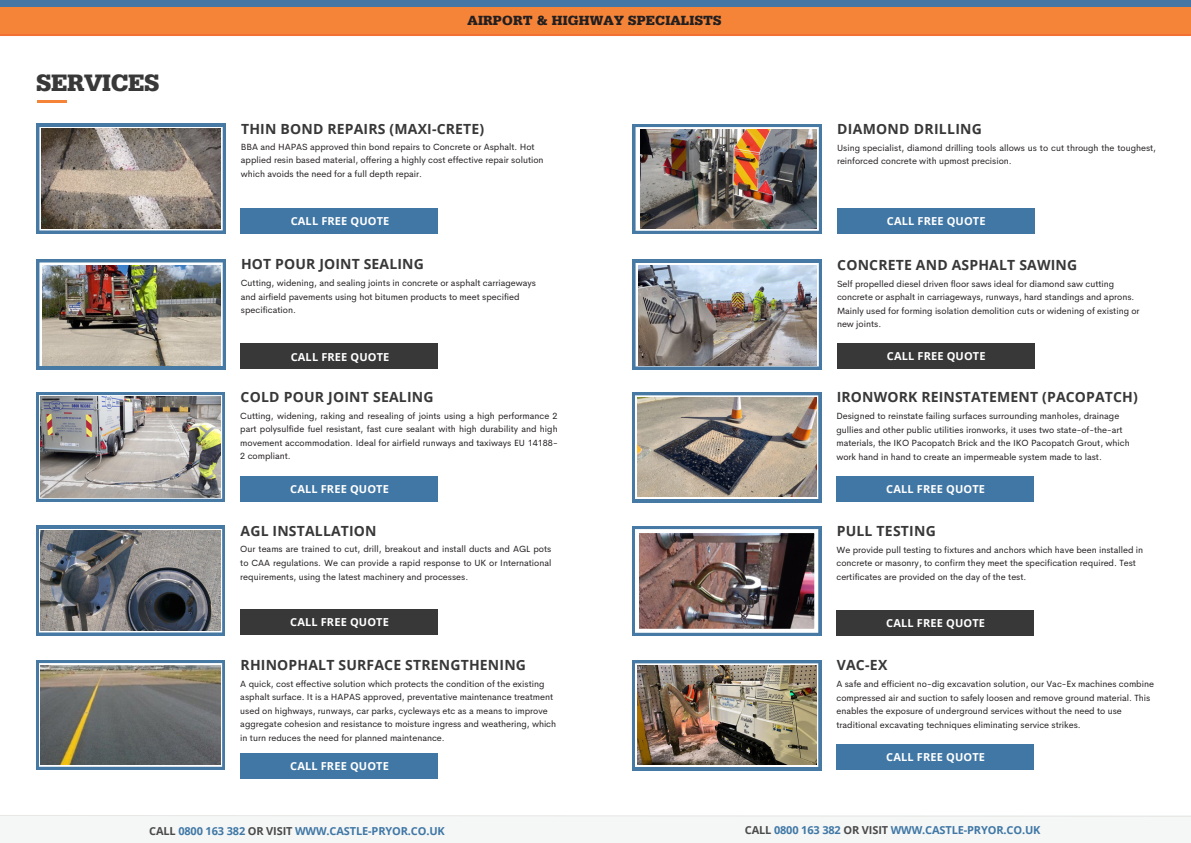
<style>
.page{position:relative;width:1191px;height:843px;background:#fff}
.page>*{position:absolute;margin:0;border:0;box-sizing:border-box;transform-origin:0 0}
.t1{font:900 25px "Serifa BT";letter-spacing:-.015em;color:#373837}
.t2{font:700 14px "Open Sans";letter-spacing:.015em;color:#373837}
.t3{font:900 14px "Serifa BT";letter-spacing:.01em;color:#231f20}
.t4{font:700 11px "Open Sans";letter-spacing:.015em;color:#fff}
.t5{font:700 11px "Open Sans";letter-spacing:-.01em;color:#4078a6}
.t6{font:9px/13.5px "Cerebri Sans";color:#231f20}
.s1{color:#4a4b4a}
</style>
<div class="page">
<div style="left:0;top:7px;width:1190px;height:27px;background:#f68438"></div>
<hr style="left:0;top:34px;width:1190px;height:2px;background:#f37035">
<div style="left:0;top:0;width:1190px;height:6px;background:#4477a5"></div>
<svg style="left:0;top:6px;width:1190px;height:1px"></svg>
<div style="left:0;top:815px;width:1190px;height:27px;background:#f5f6f6"></div>
<svg style="left:0;top:815px;width:482px;height:1px"></svg>
<hr style="left:37px;top:100px;width:29px;height:2px;background:#f68438">
<svg style="left:37px;top:124px;width:188px;height:109px;background:#5080a8"></svg>
<svg style="left:39px;top:127px;width:184px;height:103px"></svg>
<div style="left:37px;top:259px;width:188px;height:110px;background:#4679a3"></div>
<div style="left:241px;top:207px;width:197px;height:26px;background:#4177a5"></div>
<svg style="left:39px;top:262px;width:184px;height:104px"></svg>
<svg style="left:36px;top:392px;width:189px;height:110px;background:#5483aa"></svg>
<div style="left:241px;top:343px;width:197px;height:26px;background:#373837"></div>
<svg style="left:39px;top:395px;width:183px;height:103px"></svg>
<svg style="left:36px;top:525px;width:189px;height:110px;background:#5080a8"></svg>
<div style="left:240px;top:475px;width:197px;height:26px;background:#4177a5"></div>
<svg style="left:39px;top:528px;width:183px;height:104px"></svg>
<svg style="left:36px;top:660px;width:189px;height:109px;background:#5886ac"></svg>
<div style="left:240px;top:608px;width:197px;height:26px;background:#373837"></div>
<svg style="left:39px;top:662px;width:183px;height:104px"></svg>
<div style="left:240px;top:752px;width:197px;height:26px;background:#4177a5"></div>
<div style="left:632px;top:124px;width:189px;height:110px;background:#4679a3"></div>
<svg style="left:635px;top:127px;width:183px;height:104px;background:#dadde0"></svg>
<svg style="left:632px;top:260px;width:189px;height:109px;background:#5986ac"></svg>
<div style="left:836px;top:208px;width:198px;height:25px;background:#4177a5"></div>
<svg style="left:635px;top:263px;width:183px;height:103px"></svg>
<div style="left:632px;top:392px;width:189px;height:110px;background:#4679a3"></div>
<div style="left:836px;top:343px;width:198px;height:25px;background:#373837"></div>
<svg style="left:635px;top:395px;width:183px;height:104px"></svg>
<svg style="left:632px;top:526px;width:189px;height:109px;background:#5886ac"></svg>
<div style="left:836px;top:476px;width:197px;height:26px;background:#4177a5"></div>
<img style="left:41px;top:129px;width:180px;height:99px">
<img style="left:41px;top:530px;width:179px;height:100px">
<img style="left:41px;top:664px;width:179px;height:100px">
<img style="left:635px;top:529px;width:183px;height:103px">
<svg style="left:632px;top:660px;width:189px;height:110px;background:#5a87ad"></svg>
<div style="left:836px;top:609px;width:197px;height:26px;background:#373837"></div>
<svg style="left:635px;top:663px;width:183px;height:103px"></svg>
<div style="left:836px;top:744px;width:197px;height:25px;background:#4177a5"></div>
<img style="left:639px;top:265px;width:177px;height:100px">
<img style="left:637px;top:397px;width:179px;height:99px">
<img style="left:640px;top:129px;width:176px;height:99px">
<img style="left:637px;top:665px;width:179px;height:99px">
<img style="left:715px;top:694px;width:26px;height:18px">
<img style="left:40px;top:396px;width:181px;height:101px">
<img style="left:42px;top:265px;width:178px;height:100px">
<h3 class="t3" style="left:467px;top:12px;width:255px">AIRPORT &amp; HIGHWAY SPECIALISTS</h3>
<h2 class="t1" style="left:36px;top:67px;width:124px">SERVICES</h2>
<h2 class="t2" style="left:241px;top:119px;width:245px">THIN BOND REPAIRS (MAXI-CRETE)</h2>
<p class="t2" style="left:837px;top:119px;width:146px">DIAMOND DRILLING</p>
<p class="t6" style="left:241px;top:140px;width:304px">BBA and HAPAS approved thin bond repairs to Concrete or Asphalt. Hot applied resin based material, offering a highly cost effective repair solution which avoids the need for a full depth repair.</p>
<h3 class="t6" style="left:836px;top:141px;width:320px">Using specialist, diamond drilling tools allows us to cut through the toughest, reinforced concrete with upmost precision.</h3>
<p class="t4" style="left:291px;top:213px;width:100px">CALL FREE QUOTE</p>
<p class="t4" style="left:886px;top:213px;width:100px">CALL FREE QUOTE</p>
<p class="t2" style="left:241px;top:254px;width:184px">HOT POUR JOINT SEALING</p>
<p class="t2" style="left:837px;top:255px;width:241px">CONCRETE AND ASPHALT SAWING</p>
<h2 class="t6" style="left:241px;top:276px;width:297px">Cutting, widening, and sealing joints in concrete or asphalt carriageways and airfield pavements using hot bitumen products to meet specified specification.</h2>
<h2 class="t6" style="left:836px;top:276px;width:304px">Self propelled diesel driven floor saws ideal for diamond saw cutting concrete or asphalt in carriageways, runways, hard standings and aprons.<br>Mainly used for forming isolation demolition cuts or widening of existing or new joints.</h2>
<h2 class="t4" style="left:291px;top:349px;width:100px">CALL FREE QUOTE</h2>
<h3 class="t4" style="left:886px;top:348px;width:100px">CALL FREE QUOTE</h3>
<h3 class="t2" style="left:240px;top:387px;width:195px">COLD POUR JOINT SEALING</h3>
<h2 class="t2" style="left:836px;top:387px;width:303px">IRONWORK REINSTATEMENT (PACOPATCH)</h2>
<p class="t6" style="left:240px;top:409px;width:319px;text-align:justify">Cutting, widening, raking and resealing of joints using a high performance 2 part polysulfide fuel resistant, fast cure sealant with high durability and high movement accommodation. Ideal for airfield runways and taxiways EU 14188- 2 compliant.</p>
<p class="t6" style="left:836px;top:409px;width:295px">Designed to reinstate failing surfaces surrounding manholes, drainage gullies and other public utilities ironworks, it uses two state-of-the-art materials, the IKO Pacopatch Brick and the IKO Pacopatch Grout, which work hand in hand to create an impermeable system made to last.</p>
<h2 class="t4" style="left:290px;top:481px;width:100px">CALL FREE QUOTE</h2>
<h3 class="t4" style="left:886px;top:481px;width:100px">CALL FREE QUOTE</h3>
<p class="t2" style="left:240px;top:520px;width:138px">AGL INSTALLATION</p>
<p class="t2" style="left:836px;top:521px;width:101px">PULL TESTING</p>
<h3 class="t6" style="left:240px;top:542px;width:312px;text-align:justify">Our teams are trained to cut, drill, breakout and install ducts and AGL pots to CAA regulations. We can provide a rapid response to UK or International requirements, using the latest machinery and processes.</h3>
<h3 class="t6" style="left:836px;top:542px;width:308px">We provide pull testing to fixtures and anchors which have been installed in concrete or masonry, to confirm they meet the specification required. Test certificates are provided on the day of the test.</h3>
<p class="t4" style="left:290px;top:614px;width:100px">CALL FREE QUOTE</p>
<p class="t4" style="left:886px;top:615px;width:100px">CALL FREE QUOTE</p>
<p class="t2" style="left:240px;top:654px;width:287px">RHINOPHALT SURFACE STRENGTHENING</p>
<h3 class="t2" style="left:836px;top:655px;width:52px">VAC-EX</h3>
<p class="t6" style="left:240px;top:676px;width:317px">A quick, cost effective solution which protects the condition of the existing asphalt surface. It is a HAPAS approved, preventative maintenance treatment used on highways, runways, car parks, cycleways etc as a means to improve aggregate cohesion and resistance to moisture ingress and weathering, which in turn reduces the need for planned maintenance.</p>
<h3 class="t6" style="left:836px;top:677px;width:319px">A safe and efficient no-dig excavation solution, our Vac-Ex machines combine compressed air and suction to safely loosen and remove ground material. This enables the exposure of underground services without the need to use traditional excavating techniques eliminating service strikes.</h3>
<h3 class="t4" style="left:290px;top:758px;width:100px">CALL FREE QUOTE</h3>
<h2 class="t4" style="left:886px;top:749px;width:100px">CALL FREE QUOTE</h2>
<p class="t5" style="left:149px;top:822px;width:297px"><span class="s1">CALL</span> 0800 163 382 <span class="s1">OR VISIT</span> WWW.CASTLE-PRYOR.CO.UK</p>
<p class="t5" style="left:744px;top:821px;width:297px"><span class="s1">CALL</span> 0800 163 382 <span class="s1">OR VISIT</span> WWW.CASTLE-PRYOR.CO.UK</p>
</div>
